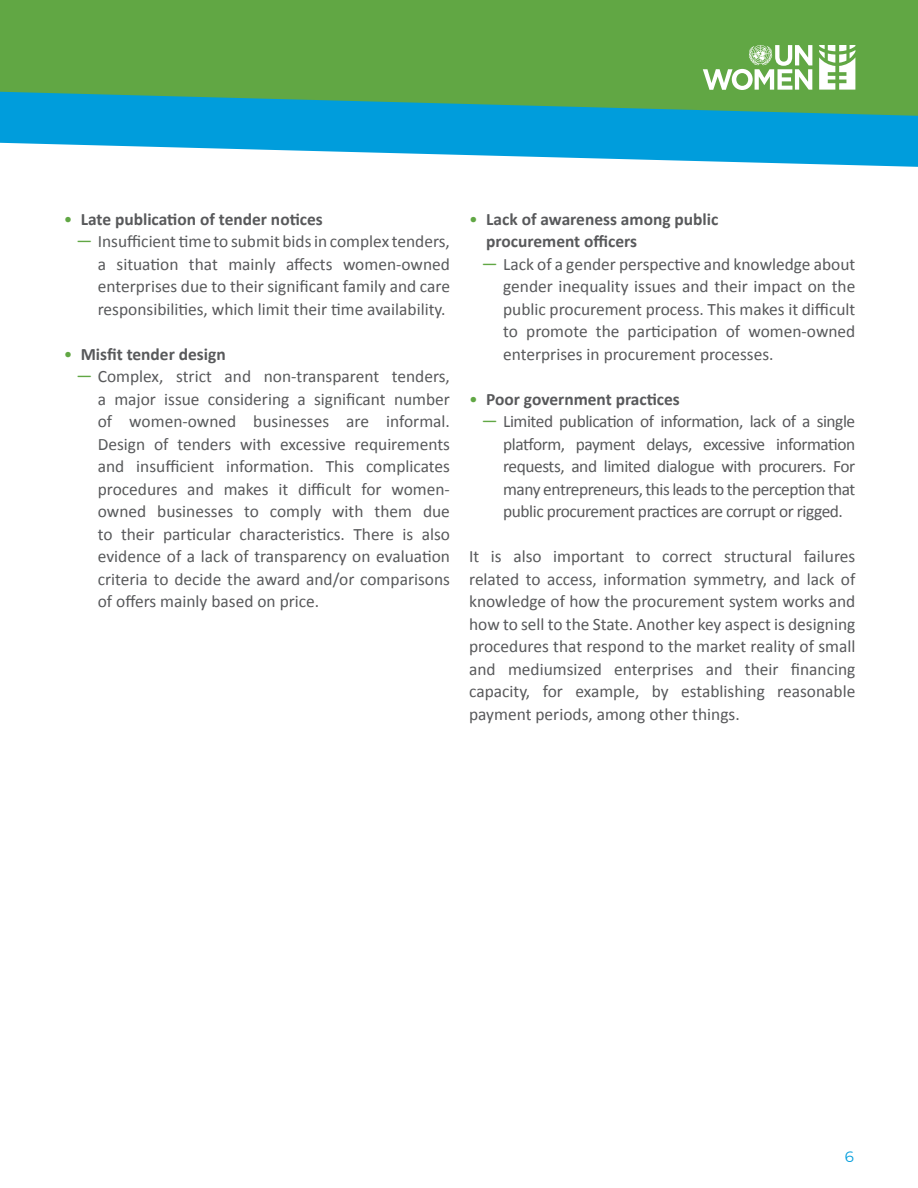
<style>
.page{position:relative;width:918px;height:1188px;background:#fff}
.page>*{position:absolute;margin:0;border:0;box-sizing:border-box;transform-origin:0 0}
.t1{font:17.4px/22.5px "Calibri";color:#58595b;text-align:justify}
.t2{font:17.4px "Calibri";letter-spacing:-.025em;color:#58595b}
.t3{font:700 17.4px "Calibri";color:#58595b}
.t4{font:15px "Montserrat";color:#009ddc}
.s1{font-weight:400;color:#61a744}
.s2{color:#61a744}
</style>
<div class="page">
<div style="left:0;top:0;width:918px;height:135px;background:#61a744"></div>
<svg style="left:0;top:91px;width:918px;height:76px;fill:#009ddc"></svg>
<svg style="left:703px;top:45px;width:109px;height:45px"></svg>
<svg style="left:819px;top:45px;width:36px;height:45px"></svg>
<p class="t3" style="left:64px;top:208px;width:261px"><span class="s1">•</span> Late publication of tender notices</p>
<p class="t1" style="left:77px;top:230px;width:375px"><span class="s2">͹</span> Insufficient time to submit bids in complex tenders,</p>
<p class="t1" style="left:98px;top:252px;width:354px">a situation that mainly affects women-owned</p>
<p class="t1" style="left:98px;top:275px;width:354px">enterprises due to their significant family and care</p>
<p class="t1" style="left:98px;top:297px;width:349px">responsibilities, which limit their time availability.</p>
<p class="t3" style="left:64px;top:343px;width:163px"><span class="s1">•</span> Misfit tender design</p>
<p class="t1" style="left:77px;top:365px;width:375px"><span class="s2">͹</span> Complex, strict and non-transparent tenders,</p>
<p class="t1" style="left:98px;top:387px;width:354px">a major issue considering a significant number</p>
<p class="t1" style="left:98px;top:410px;width:354px">of women-owned businesses are informal.</p>
<p class="t1" style="left:98px;top:432px;width:354px">Design of tenders with excessive requirements</p>
<p class="t1" style="left:98px;top:455px;width:354px">and insufficient information. This complicates</p>
<p class="t1" style="left:98px;top:477px;width:354px">procedures and makes it difficult for women-</p>
<p class="t1" style="left:98px;top:500px;width:354px">owned businesses to comply with them due</p>
<p class="t1" style="left:98px;top:522px;width:354px">to their particular characteristics. There is also</p>
<p class="t1" style="left:98px;top:545px;width:354px">evidence of a lack of transparency on evaluation</p>
<p class="t1" style="left:98px;top:567px;width:354px">criteria to decide the award and/or comparisons</p>
<p class="t1" style="left:98px;top:590px;width:223px">of offers mainly based on price.</p>
<p class="t3" style="left:469px;top:208px;width:251px"><span class="s1">•</span> Lack of awareness among public</p>
<p class="t3" style="left:486px;top:231px;width:152px">procurement officers</p>
<p class="t1" style="left:482px;top:252px;width:375px"><span class="s2">͹</span> Lack of a gender perspective and knowledge about</p>
<p class="t1" style="left:503px;top:275px;width:354px">gender inequality issues and their impact on the</p>
<p class="t1" style="left:503px;top:297px;width:354px">public procurement process. This makes it difficult</p>
<p class="t1" style="left:503px;top:320px;width:354px">to promote the participation of women-owned</p>
<p class="t1" style="left:503px;top:342px;width:272px">enterprises in procurement processes.</p>
<p class="t3" style="left:469px;top:388px;width:212px"><span class="s1">•</span> Poor government practices</p>
<p class="t2" style="left:482px;top:411px;width:375px"><span class="s2">͹</span> Limited publication of information, lack of a single</p>
<p class="t2" style="left:503px;top:433px;width:354px">platform, payment delays, excessive information</p>
<p class="t2" style="left:503px;top:456px;width:354px">requests, and limited dialogue with procurers. For</p>
<p class="t2" style="left:503px;top:478px;width:354px">many entrepreneurs, this leads to the perception that</p>
<p class="t2" style="left:503px;top:501px;width:341px">public procurement practices are corrupt or rigged.</p>
<p class="t1" style="left:469px;top:545px;width:388px">It is also important to correct structural failures related to access, information symmetry, and lack of knowledge of how the procurement system works and how to sell to the State. Another key aspect is designing procedures that respond to the market reality of small and mediumsized enterprises and their financing capacity, for example, by establishing reasonable payment periods, among other things.</p>
<p class="t4" style="left:845px;top:1146px;width:11px">6</p>
</div>
